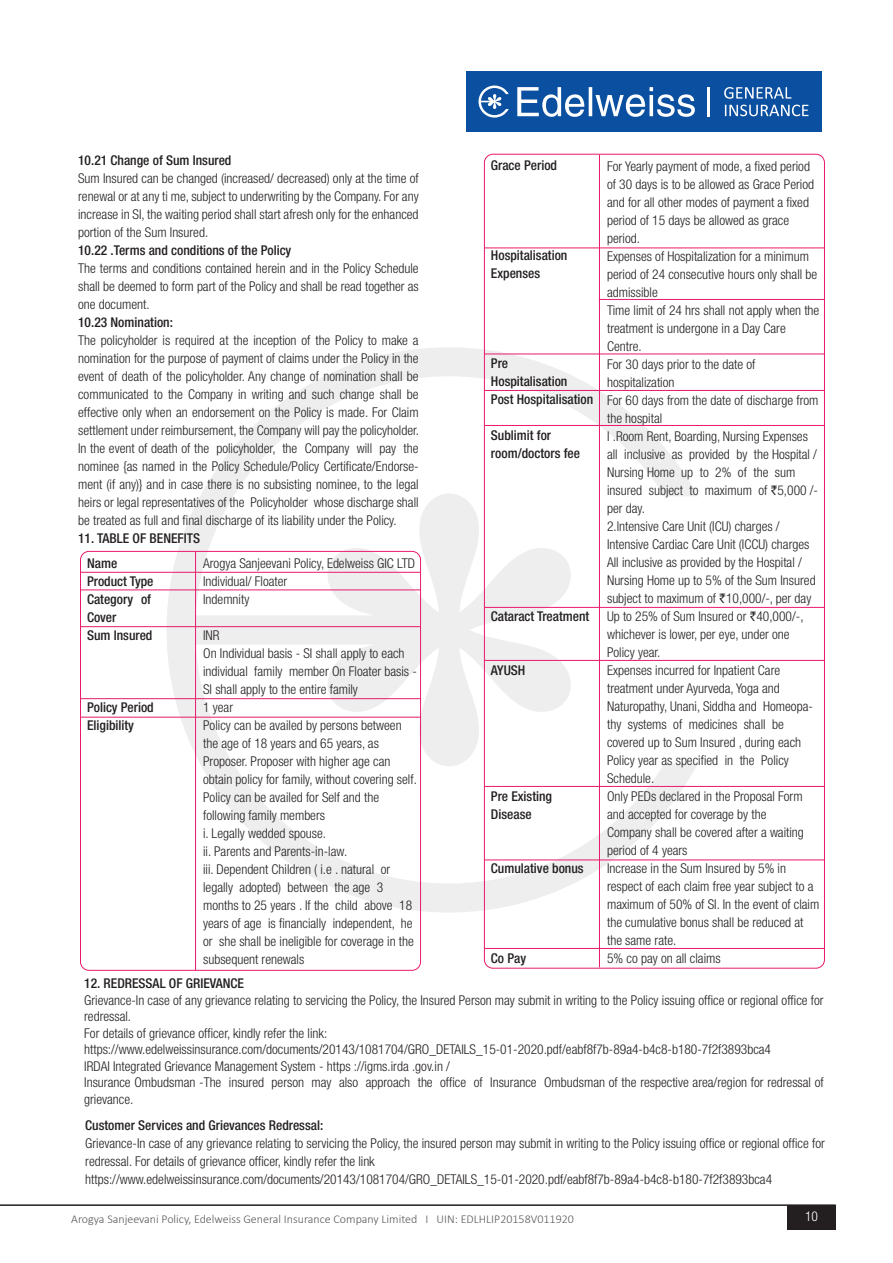
<style>
.page{position:relative;width:893px;height:1263px;background:#fff}
.page>*{position:absolute;margin:0;border:0;box-sizing:border-box;transform-origin:0 0}
.t1{font:300 condensed 13.5px/18px "Helvetica Neue LT Std";color:#231f20}
.t2{font:500 condensed 13.5px/18px "Helvetica Neue LT Std";color:#231f20}
.t3{font:300 condensed 13.5px "Helvetica Neue LT Std";color:#fff}
.t4{font:300 12px "Calibri";color:#57585a}
.s1{font-family:"Rupee";font-weight:400;font-stretch:normal}
</style>
<div class="page">
<div style="left:466px;top:71px;width:355px;height:61px;background:#0b50a0"></div>
<svg style="left:478px;top:86px;width:31px;height:32px"></svg>
<svg style="left:517px;top:87px;width:178px;height:30px"></svg>
<hr style="left:708px;top:87px;width:2px;height:29px;background:#fff">
<svg style="left:724px;top:87px;width:67px;height:12px"></svg>
<svg style="left:725px;top:105px;width:83px;height:11px"></svg>
<hr style="left:0;top:1204px;width:836px;height:2px;background:#231f20">
<div style="left:788px;top:1205px;width:48px;height:24px;background:#231f20"></div>
<svg style="left:167px;top:347px;width:531px;height:565px"></svg>
<div style="left:80px;top:551px;width:341px;height:420px;border:1px solid #e91a6a;border-radius:9px"></div>
<hr style="left:195px;top:552px;width:1px;height:418px;background:#e91a6a">
<hr style="left:81px;top:572px;width:340px;height:1px;background:#e91a6a">
<hr style="left:81px;top:589px;width:340px;height:1px;background:#e91a6a">
<hr style="left:81px;top:626px;width:340px;height:1px;background:#e91a6a">
<hr style="left:81px;top:698px;width:340px;height:1px;background:#e91a6a">
<hr style="left:81px;top:717px;width:340px;height:1px;background:#e91a6a">
<hr style="left:599px;top:155px;width:1px;height:812px;background:#e91a6a">
<hr style="left:599px;top:299px;width:226px;height:1px;background:#e91a6a">
<hr style="left:485px;top:354px;width:340px;height:1px;background:#e91a6a">
<hr style="left:485px;top:248px;width:340px;height:1px;background:#e91a6a">
<hr style="left:485px;top:390px;width:340px;height:1px;background:#e91a6a">
<hr style="left:485px;top:425px;width:340px;height:1px;background:#e91a6a">
<hr style="left:485px;top:607px;width:340px;height:1px;background:#e91a6a">
<hr style="left:485px;top:660px;width:340px;height:1px;background:#e91a6a">
<hr style="left:485px;top:786px;width:340px;height:1px;background:#e91a6a">
<hr style="left:485px;top:859px;width:340px;height:1px;background:#e91a6a">
<hr style="left:485px;top:948px;width:340px;height:1px;background:#e91a6a">
<p class="t2" style="left:78px;top:151px;width:155px">10.21 Change of Sum Insured</p>
<p class="t1" style="left:78px;top:169px;width:342px;text-align:justify">Sum Insured can be changed (increased/ decreased) only at the time of renewal or at any ti me, subject to underwriting by the Company. For any increase in SI, the waiting period shall start afresh only for the enhanced portion of the Sum Insured.</p>
<p class="t2" style="left:78px;top:241px;width:215px">10.22 .Terms and conditions of the Policy</p>
<p class="t1" style="left:78px;top:259px;width:342px;text-align:justify">The terms and conditions contained herein and in the Policy Schedule shall be deemed to form part of the Policy and shall be read together as one document.</p>
<p class="t2" style="left:78px;top:313px;width:96px">10.23 Nomination:</p>
<p class="t1" style="left:78px;top:331px;width:343px;text-align:justify">The policyholder is required at the inception of the Policy to make a nomination for the purpose of payment of claims under the Policy in the event of death of the policyholder. Any change of nomination shall be communicated to the Company in writing and such change shall be effective only when an endorsement on the Policy is made. For Claim settlement under reimbursement, the Company will pay the policyholder.<br>In the event of death of the policyholder, the Company will pay the nominee {as named in the Policy Schedule/Policy Certificate/Endorse&shy;ment (if any)} and in case there is no subsisting nominee, to the legal heirs or legal representatives of the Policyholder whose discharge shall be treated as full and final discharge of its liability under the Policy.</p>
<p class="t2" style="left:78px;top:529px;width:123px">11. TABLE OF BENEFITS</p>
<p class="t2" style="left:87px;top:554px;width:68px">Name<br>Product Type<br>Category of<br>Cover<br>Sum Insured</p>
<p class="t2" style="left:87px;top:698px;width:68px">Policy Period<br>Eligibility</p>
<p class="t1" style="left:203px;top:554px;width:214px">Arogya Sanjeevani Policy, Edelweiss GIC LTD<br>Individual/ Floater<br>Indemnity</p>
<p class="t1" style="left:203px;top:626px;width:215px">INR<br>On Individual basis - SI shall apply to each individual family member On Floater basis - SI shall apply to the entire family<br>1 year<br>Policy can be availed by persons between the age of 18 years and 65 years, as Proposer. Proposer with higher age can obtain policy for family, without covering self.<br>Policy can be availed for Self and the following family members<br>i. Legally wedded spouse.<br>ii. Parents and Parents-in-law.<br>iii. Dependent Children ( i.e . natural or legally adopted) between the age 3 months to 25 years . If the child above 18 years of age is financially independent, he or she shall be ineligible for coverage in the subsequent renewals</p>
<p class="t2" style="left:491px;top:156px;width:68px">Grace Period</p>
<p class="t2" style="left:491px;top:246px;width:78px">Hospitalisation<br>Expenses</p>
<p class="t2" style="left:491px;top:354px;width:104px">Pre<br>Hospitalisation<br>Post Hospitalisation</p>
<p class="t2" style="left:491px;top:426px;width:90px">Sublimit for room/doctors fee</p>
<p class="t2" style="left:491px;top:606px;width:100px">Cataract Treatment</p>
<p class="t2" style="left:491px;top:660px;width:36px">AYUSH</p>
<p class="t2" style="left:491px;top:786px;width:63px">Pre Existing<br>Disease</p>
<p class="t2" style="left:491px;top:858px;width:94px">Cumulative bonus</p>
<p class="t2" style="left:491px;top:948px;width:37px">Co Pay</p>
<p class="t1" style="left:607px;top:157px;width:214px">For Yearly payment of mode, a fixed period of 30 days is to be allowed as Grace Period and for all other modes of payment a fixed period of 15 days be allowed as grace period.<br>Expenses of Hospitalization for a minimum period of 24 consecutive hours only shall be admissible<br>Time limit of 24 hrs shall not apply when the treatment is undergone in a Day Care<br>Centre.<br>For 30 days prior to the date of hospitalization<br>For 60 days from the date of discharge from the hospital<br>I .Room Rent, Boarding, Nursing Expenses all inclusive as provided by the Hospital /<br>Nursing Home up to 2% of the sum insured subject to maximum of <span class="s1">`</span>5,000 /- per day.<br>2.lntensive Care Unit (ICU) charges /<br>Intensive Cardiac Care Unit (ICCU) charges<br>All inclusive as provided by the Hospital /<br>Nursing Home up to 5% of the Sum Insured subject to maximum of <span class="s1">`</span>10,000/-, per day<br>Up to 25% of Sum Insured or <span class="s1">`</span>40,000/-, whichever is lower, per eye, under one<br>Policy year.<br>Expenses incurred for Inpatient Care treatment under Ayurveda, Yoga and<br>Naturopathy, Unani, Siddha and Homeopa&shy;thy systems of medicines shall be covered up to Sum Insured , during each<br>Policy year as specified in the Policy<br>Schedule.<br>Only PEDs declared in the Proposal Form and accepted for coverage by the<br>Company shall be covered after a waiting period of 4 years<br>Increase in the Sum Insured by 5% in respect of each claim free year subject to a maximum of 50% of SI. In the event of claim the cumulative bonus shall be reduced at the same rate.<br>5% co pay on all claims</p>
<p class="t2" style="left:84px;top:974px;width:161px">12. REDRESSAL OF GRIEVANCE</p>
<p class="t1" style="left:84px;top:991px;width:741px;line-height:16.5px">Grievance-In case of any grievance relating to servicing the Policy, the Insured Person may submit in writing to the Policy issuing office or regional office for redressal.<br>For details of grievance officer, kindly refer the link: https://www.edelweissinsurance.com/documents/20143/1081704/GRO_DETAILS_15-01-2020.pdf/eabf8f7b-89a4-b4c8-b180-7f2f3893bca4<br>IRDAI Integrated Grievance Management System - https ://igms.irda .gov.in /<br>Insurance Ombudsman -The insured person may also approach the office of Insurance Ombudsman of the respective area/region for redressal of grievance.</p>
<p class="t2" style="left:85px;top:1116px;width:239px">Customer Services and Grievances Redressal:</p>
<p class="t1" style="left:85px;top:1134px;width:741px">Grievance-In case of any grievance relating to servicing the Policy, the insured person may submit in writing to the Policy issuing office or regional office for redressal. For details of grievance officer, kindly refer the link https://www.edelweissinsurance.com/documents/20143/1081704/GRO_DETAILS_15-01-2020.pdf/eabf8f7b-89a4-b4c8-b180-7f2f3893bca4</p>
<p class="t4" style="left:71px;top:1212px;width:504px">Arogya Sanjeevani Policy, Edelweiss General Insurance Company Limited I UIN: EDLHLIP20158V011920</p>
<p class="t3" style="left:805px;top:1208px;width:14px">10</p>
</div>
